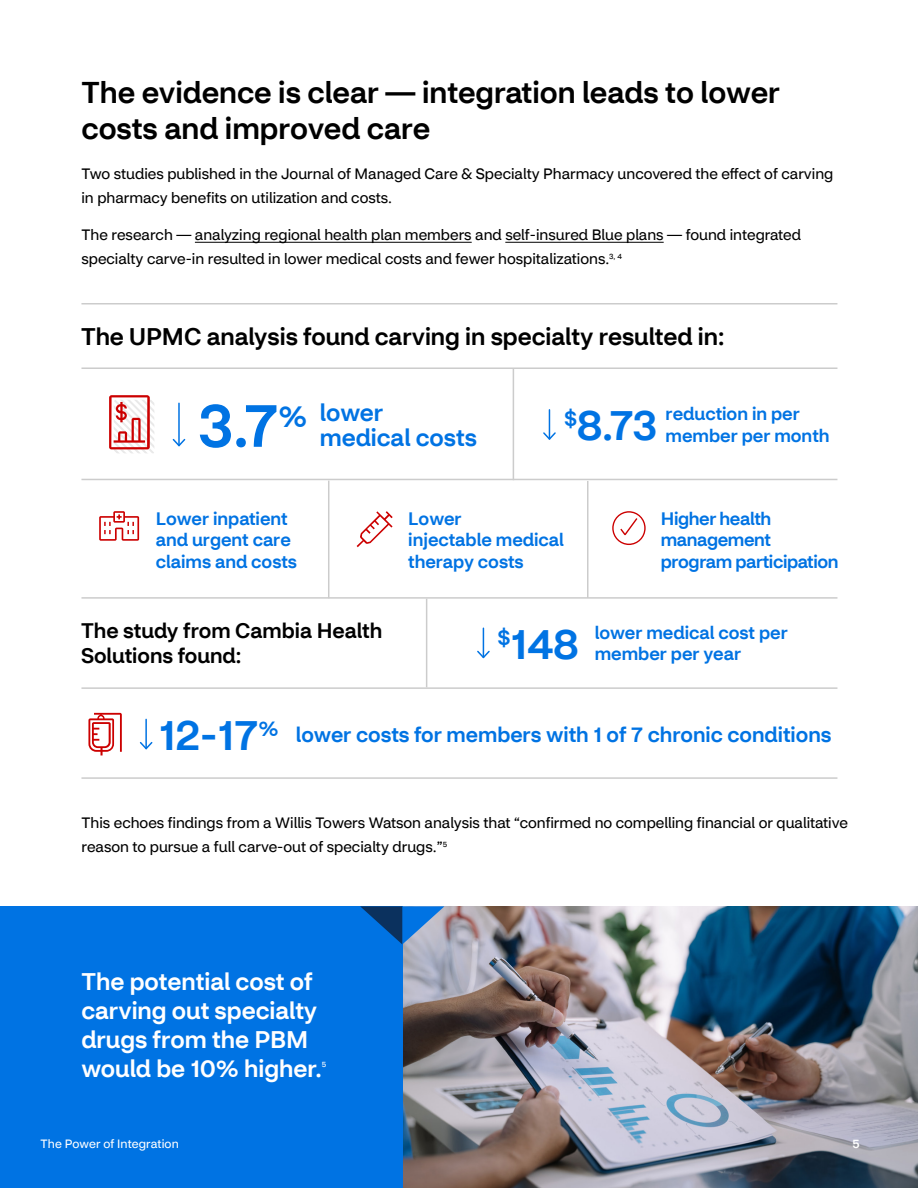
<style>
.page{position:relative;width:918px;height:1188px;background:#fff}
.page>*{position:absolute;margin:0;border:0;box-sizing:border-box;transform-origin:0 0}
.Callout_Number_40{font:500 60px "CVS Health Sans";color:#0073e3}
.Callout_Number_28{font:500 42px "CVS Health Sans";color:#0073e3}
.Body_Header_20{font:500 30px/36px "CVS Health Sans";color:#000}
.Callout_16{font:500 24px/28.8px "CVS Health Sans";color:#fff}
.t1{font:500 24px "CVS Health Sans";color:#000}
.Callout_16-2{font:500 24px/25.5px "CVS Health Sans";color:#0073e3}
.Callout_14{font:500 21px "CVS Health Sans";color:#0073e3}
.t2{font:500 21px/25.2px "CVS Health Sans";color:#000}
.Callout_14-2{font:500 18px/21.6px "CVS Health Sans";color:#0073e3}
.Callout_14-3{font:500 18px/21.6px "CVS Health Sans";letter-spacing:-.02em;color:#0073e3}
.t3{font:15px/24px "CVS Health Sans";color:#000}
.t4{font:12px "CVS Health Sans";letter-spacing:.01em;color:#fff}
.t5{font:500 12px "CVS Health Sans";color:#fff}
.Callout_16-3{font:7.5px "CVS Health Sans";color:#fff}
</style>
<div class="page">
<img style="left:403px;top:906px;width:515px;height:282px">
<div style="left:0;top:906px;width:403px;height:282px;background:#0073e3"></div>
<hr style="left:81px;top:479px;width:756px;height:1px;background:#ccc">
<hr style="left:81px;top:597px;width:756px;height:2px;background:#ccc">
<hr style="left:81px;top:367px;width:756px;height:2px;background:#ccc">
<hr style="left:587px;top:481px;width:2px;height:117px;background:#ccc">
<hr style="left:513px;top:369px;width:1px;height:111px;background:#ccc">
<hr style="left:328px;top:481px;width:1px;height:117px;background:#ccc">
<hr style="left:426px;top:599px;width:1px;height:88px;background:#ccc">
<hr style="left:81px;top:687px;width:756px;height:2px;background:#ccc">
<hr style="left:81px;top:777px;width:756px;height:2px;background:#ccc">
<hr style="left:81px;top:303px;width:756px;height:1px;background:#ccc">
<svg style="left:99px;top:511px;width:40px;height:30px"></svg>
<svg style="left:357px;top:511px;width:36px;height:36px"></svg>
<svg style="left:612px;top:511px;width:34px;height:34px"></svg>
<hr style="left:178px;top:403px;width:2px;height:43px;background:#0073e3">
<svg style="left:172px;top:437px;width:14px;height:10px"></svg>
<svg style="left:543px;top:410px;width:13px;height:30px"></svg>
<svg style="left:477px;top:628px;width:13px;height:31px"></svg>
<svg style="left:88px;top:713px;width:34px;height:42px"></svg>
<svg style="left:109px;top:395px;width:45px;height:58px"></svg>
<svg style="left:360px;top:906px;width:84px;height:38px"></svg>
<hr style="left:145px;top:719px;width:2px;height:30px;background:#0073e3">
<svg style="left:139px;top:740px;width:14px;height:10px"></svg>
<hr style="left:195px;top:242px;width:277px;height:1px;background:#000">
<hr style="left:505px;top:242px;width:159px;height:1px;background:#000">
<h2 class="Body_Header_20" style="left:81px;top:75px;width:700px">The evidence is clear — integration leads to lower costs and improved care</h2>
<p class="t3" style="left:81px;top:162px;width:753px">Two studies published in the Journal of Managed Care &amp; Specialty Pharmacy uncovered the effect of carving in pharmacy benefits on utilization and costs.</p>
<p class="t3" style="left:81px;top:223px;width:721px">The research — analyzing regional health plan members and self-insured Blue plans — found integrated specialty carve-in resulted in lower medical costs and fewer hospitalizations.<sup>3,</sup> <sup>4</sup></p>
<h3 class="t1" style="left:81px;top:322px;width:645px">The UPMC analysis found carving in specialty resulted in:</h3>
<p class="Callout_Number_40" style="left:198px;top:389px;width:111px">3.7<sup>%</sup></p>
<p class="Callout_16-2" style="left:320px;top:400px;width:159px">lower medical costs</p>
<p class="Callout_Number_28" style="left:564px;top:399px;width:95px"><sup>$</sup>8.73</p>
<p class="Callout_14-2" style="left:666px;top:403px;width:165px">reduction in per member per month</p>
<p class="Callout_14-2" style="left:156px;top:507px;width:143px">Lower inpatient and urgent care claims and costs</p>
<p class="Callout_14-2" style="left:408px;top:507px;width:157px">Lower<br>injectable medical therapy costs</p>
<p class="Callout_14-3" style="left:661px;top:507px;width:179px">Higher health management program participation</p>
<h3 class="t2" style="left:81px;top:618px;width:303px">The study from Cambia Health<br>Solutions found:</h3>
<p class="Callout_Number_28" style="left:498px;top:618px;width:83px"><sup>$</sup>148</p>
<p class="Callout_14-2" style="left:595px;top:622px;width:194px">lower medical cost per member per year</p>
<p class="Callout_Number_28" style="left:159px;top:709px;width:121px">12-17<sup>%</sup></p>
<p class="Callout_14" style="left:296px;top:722px;width:537px">lower costs for members with 1 of 7 chronic conditions</p>
<p class="t3" style="left:81px;top:811px;width:768px">This echoes findings from a Willis Towers Watson analysis that “confirmed no compelling financial or qualitative reason to pursue a full carve-out of specialty drugs.”<sup>5</sup></p>
<p class="Callout_16" style="left:81px;top:968px;width:242px">The potential cost of carving out specialty drugs from the PBM would be 10% higher.</p>
<p class="Callout_16-3" style="left:322px;top:1060px;width:6px">5</p>
<p class="t4" style="left:40px;top:1136px;width:140px">The Power of Integration</p>
<p class="t5" style="left:853px;top:1136px;width:9px">5</p>
</div>
